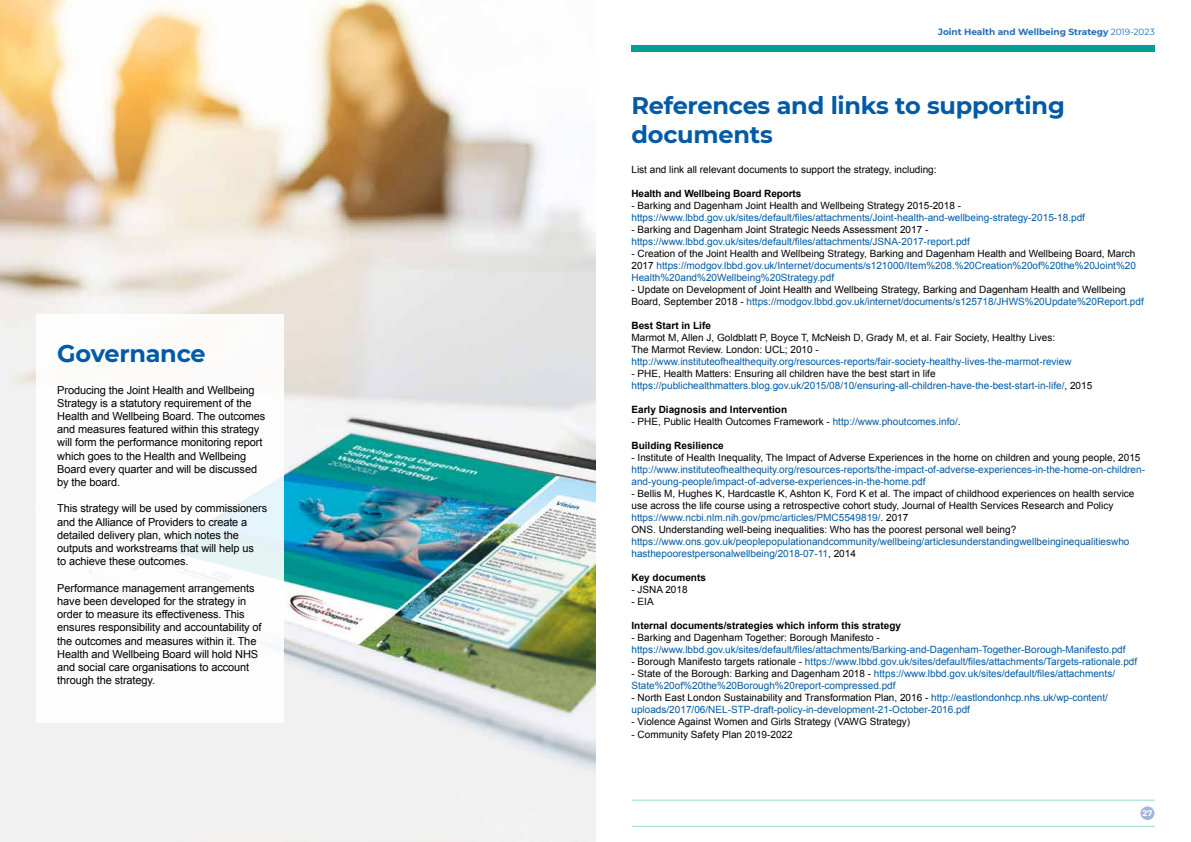
<style>
.page{position:relative;width:1191px;height:842px;background:#fff}
.page>*{position:absolute;margin:0;border:0;box-sizing:border-box;transform-origin:0 0}
.t1{font:700 24px/28.8px "Montserrat";letter-spacing:-.01em;color:#005aa7}
.t2{font:11px/13.2px "Arial";letter-spacing:-.01em;color:#000}
.t3{font:10px/12px "Arial";color:#005aa7}
.t4{font:10px/12px "Arial";color:#000}
.t5{font:700 10px "Arial";color:#000}
.t6{font:700 9px "Montserrat";letter-spacing:-.005em;color:#246db5}
.t7{font:700 8px "Montserrat";color:#fff}
.s1{font-weight:400}
.s2{color:#000}
.s3{color:#005aa7}
</style>
<div class="page">
<img style="left:0;top:0;width:595px;height:842px">
<div style="left:36px;top:315px;width:247px;height:408px;background:#fff"></div>
<hr style="left:631px;top:800px;width:524px;height:1px;background:#009f93">
<hr style="left:631px;top:826px;width:524px;height:1px;background:#009f93">
<div style="left:1140px;top:806px;width:14px;height:14px;background:#a5b6de;border-radius:50%"></div>
<div style="left:631px;top:45px;width:524px;height:7px;background:#009f93"></div>
<h1 class="t1" style="left:57px;top:337px;width:150px">Governance</h1>
<p class="t2" style="left:57px;top:383px;width:210px">Producing the Joint Health and Wellbeing Strategy is a statutory requirement of the Health and Wellbeing Board. The outcomes and measures featured within this strategy will form the performance monitoring report which goes to the Health and Wellbeing Board every quarter and will be discussed by the board.</p>
<p class="t2" style="left:57px;top:502px;width:211px">This strategy will be used by commissioners and the Alliance of Providers to create a detailed delivery plan, which notes the outputs and workstreams that will help us<br>to achieve these outcomes.</p>
<p class="t2" style="left:57px;top:581px;width:206px">Performance management arrangements have been developed for the strategy in order to measure its effectiveness. This ensures responsibility and accountability of the outcomes and measures within it. The Health and Wellbeing Board will hold NHS and social care organisations to account through the strategy.</p>
<p class="t6" style="left:938px;top:25px;width:218px">Joint Health and Wellbeing Strategy <span class="s1">2019-2023</span></p>
<h1 class="t1" style="left:631px;top:90px;width:435px">References and links to supporting documents</h1>
<p class="t4" style="left:631px;top:164px;width:306px">List and link all relevant documents to support the strategy, including:</p>
<p class="t5" style="left:631px;top:187px;width:171px">Health and Wellbeing Board Reports</p>
<p class="t4" style="left:631px;top:200px;width:331px">- Barking and Dagenham Joint Health and Wellbeing Strategy 2015-2018 -</p>
<p class="t3" style="left:631px;top:212px;width:455px">https://www.lbbd.gov.uk/sites/default/files/attachments/Joint-health-and-wellbeing-strategy-2015-18.pdf</p>
<p class="t4" style="left:631px;top:224px;width:298px">- Barking and Dagenham Joint Strategic Needs Assessment 2017 -</p>
<p class="t3" style="left:631px;top:236px;width:340px">https://www.lbbd.gov.uk/sites/default/files/attachments/JSNA-2017-report.pdf</p>
<p class="t3" style="left:631px;top:248px;width:506px;text-align:justify"><span class="s2">- Creation of the Joint Health and Wellbeing Strategy, Barking and Dagenham Health and Wellbeing Board, March 2017</span> https://modgov.lbbd.gov.uk/Internet/documents/s121000/Item%208.%20Creation%20of%20the%20Joint%20<br>Health%20and%20Wellbeing%20Strategy.pdf</p>
<p class="t4" style="left:631px;top:284px;width:514px">- Update on Development of Joint Health and Wellbeing Strategy, Barking and Dagenham Health and Wellbeing<br>Board, September 2018 - <span class="s3">https://modgov.lbbd.gov.uk/internet/documents/s125718/JHWS%20Update%20Report.pdf</span></p>
<p class="t5" style="left:631px;top:319px;width:81px">Best Start in Life</p>
<p class="t4" style="left:631px;top:332px;width:425px">Marmot M, Allen J, Goldblatt P, Boyce T, McNeish D, Grady M, et al. Fair Society, Healthy Lives:<br>The Marmot Review. London: UCL; 2010 -</p>
<p class="t3" style="left:631px;top:356px;width:441px">http://www.instituteofhealthequity.org/resources-reports/fair-society-healthy-lives-the-marmot-review</p>
<p class="t3" style="left:631px;top:368px;width:462px"><span class="s2">- PHE, Health Matters: Ensuring all children have the best start in life </span>https://publichealthmatters.blog.gov.uk/2015/08/10/ensuring-all-children-have-the-best-start-in-life/<span class="s2">, 2015</span></p>
<p class="t5" style="left:631px;top:403px;width:157px">Early Diagnosis and Intervention</p>
<p class="t4" style="left:631px;top:416px;width:331px">- PHE, Public Health Outcomes Framework - <span class="s3">http://www.phoutcomes.info/</span>.</p>
<p class="t5" style="left:631px;top:439px;width:94px">Building Resilience</p>
<p class="t4" style="left:631px;top:452px;width:510px">- Institute of Health Inequality, The Impact of Adverse Experiences in the home on children and young people, 2015</p>
<p class="t3" style="left:631px;top:464px;width:515px">http://www.instituteofhealthequity.org/resources-reports/the-impact-of-adverse-experiences-in-the-home-on-children&shy;and-young-people/impact-of-adverse-experiences-in-the-home.pdf</p>
<p class="t4" style="left:631px;top:488px;width:504px">- Bellis M, Hughes K, Hardcastle K, Ashton K, Ford K et al. The impact of childhood experiences on health service use across the life course using a retrospective cohort study, Journal of Health Services Research and Policy <span class="s3">https://www.ncbi.nlm.nih.gov/pmc/articles/PMC5549819/</span>. 2017<br>ONS. Understanding well-being inequalities: Who has the poorest personal well being?</p>
<p class="t3" style="left:631px;top:536px;width:499px">https://www.ons.gov.uk/peoplepopulationandcommunity/wellbeing/articlesunderstandingwellbeinginequalitieswho hasthepoorestpersonalwellbeing/2018-07-11<span class="s2">, 2014</span></p>
<p class="t5" style="left:631px;top:571px;width:76px">Key documents</p>
<p class="t4" style="left:631px;top:584px;width:58px">- JSNA 2018</p>
<p class="t4" style="left:631px;top:596px;width:24px">- EIA</p>
<p class="t5" style="left:631px;top:619px;width:271px">Internal documents/strategies which inform this strategy</p>
<p class="t4" style="left:631px;top:632px;width:250px">- Barking and Dagenham Together: Borough Manifesto -</p>
<p class="t3" style="left:631px;top:644px;width:495px">https://www.lbbd.gov.uk/sites/default/files/attachments/Barking-and-Dagenham-Together-Borough-Manifesto.pdf</p>
<p class="t3" style="left:631px;top:656px;width:507px"><span class="s2">- Borough Manifesto targets rationale -</span> https://www.lbbd.gov.uk/sites/default/files/attachments/Targets-rationale.pdf</p>
<p class="t3" style="left:631px;top:668px;width:485px"><span class="s2">- State of the Borough: Barking and Dagenham 2018 -</span> https://www.lbbd.gov.uk/sites/default/files/attachments/<br>State%20of%20the%20Borough%20report-compressed.pdf</p>
<p class="t3" style="left:631px;top:692px;width:478px"><span class="s2">- North East London Sustainability and Transformation Plan, 2016 -</span> http://eastlondonhcp.nhs.uk/wp-content/ uploads/2017/06/NEL-STP-draft-policy-in-development-21-October-2016.pdf</p>
<p class="t4" style="left:631px;top:716px;width:280px">- Violence Against Women and Girls Strategy (VAWG Strategy)</p>
<p class="t4" style="left:631px;top:729px;width:163px">- Community Safety Plan 2019-2022</p>
<p class="t7" style="left:1142px;top:807px;width:11px">27</p>
</div>
